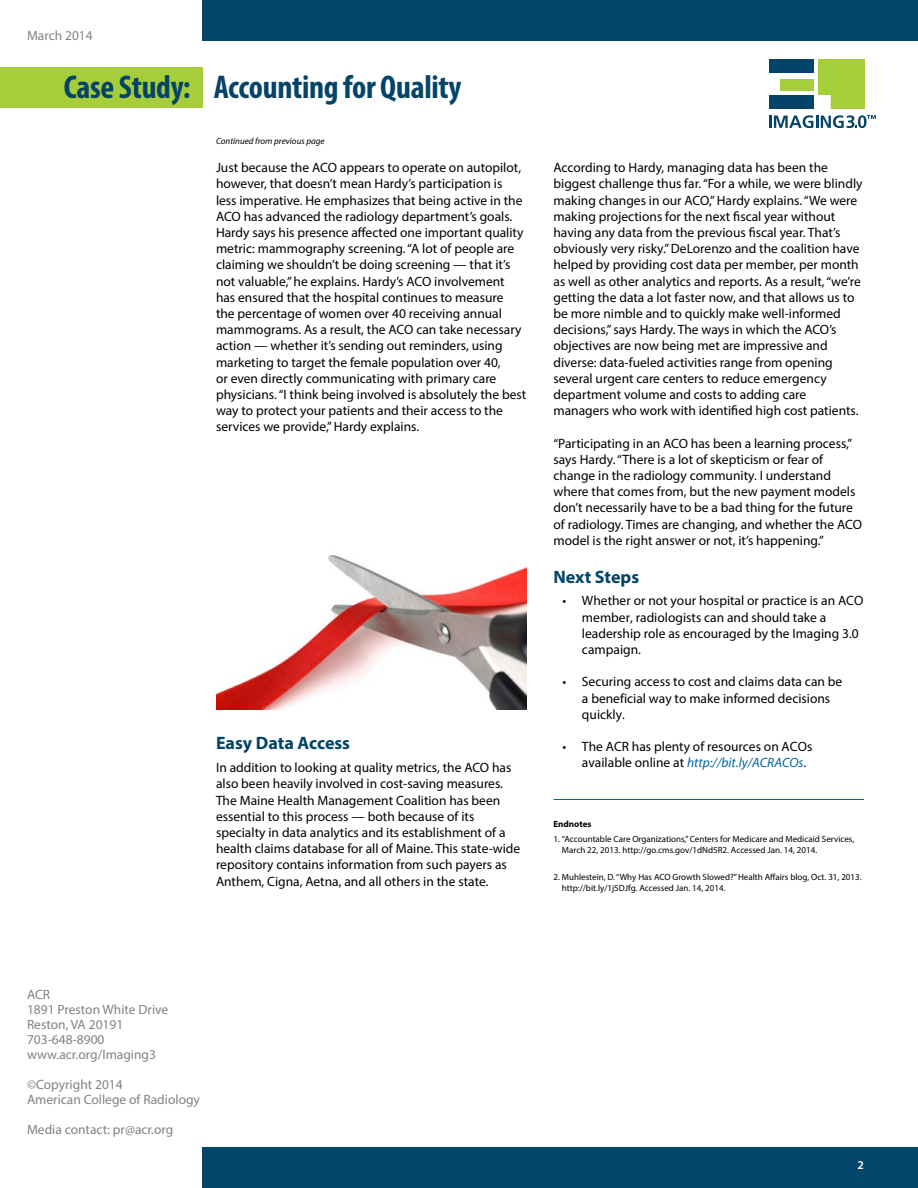
<style>
.page{position:relative;width:918px;height:1188px;background:#fff}
.page>*{position:absolute;margin:0;border:0;box-sizing:border-box;transform-origin:0 0}
.t1{font:700 condensed 33px "Myriad Pro";letter-spacing:-.01em;color:#054469}
.t2{font:700 18px "Myriad Pro";color:#054469}
.t3{font:13.5px/16.2px "Myriad Pro";color:#000}
.t4{font:13.5px/15px "Myriad Pro";color:#808285}
.t5{font:600 12px "Myriad Pro";color:#fff}
.t6{font:9px/10.8px "Myriad Pro";color:#000}
.t7{font:italic 9px "Myriad Pro";color:#000}
.t8{font:700 9px "Myriad Pro";color:#000}
.s1{font-style:italic;color:#0065a0}
</style>
<div class="page">
<div style="left:202px;top:0;width:716px;height:40px;background:#04456a"></div>
<div style="left:0;top:68px;width:202px;height:40px;background:#a6ce3a"></div>
<div style="left:202px;top:1148px;width:716px;height:40px;background:#04456a"></div>
<div style="left:770px;top:60px;width:44px;height:13px;background:#054469"></div>
<div style="left:780px;top:79px;width:34px;height:11px;background:#a5ce3b"></div>
<div style="left:770px;top:95px;width:44px;height:14px;background:#054469"></div>
<div style="left:818px;top:59px;width:47px;height:50px;background:#a5ce3b"></div>
<svg style="left:769px;top:115px;width:107px;height:13px"></svg>
<div style="left:818px;top:95px;width:12px;height:14px;background:#fff"></div>
<img style="left:216px;top:555px;width:310px;height:155px">
<hr style="left:554px;top:799px;width:310px;height:1px;background:#0065a0">
<p class="t4" style="left:27px;top:28px;width:67px">March 2014</p>
<h1 class="t1" style="left:64px;top:67px;width:399px">Case Study: Accounting for Quality</h1>
<p class="t7" style="left:216px;top:136px;width:110px">Continued from previous page</p>
<p class="t3" style="left:216px;top:159px;width:312px">Just because the ACO appears to operate on autopilot, however, that doesn’t mean Hardy’s participation is less imperative. He emphasizes that being active in the ACO has advanced the radiology department’s goals.<br>Hardy says his presence affected one important quality metric: mammography screening. “A lot of people are claiming we shouldn’t be doing screening — that it’s not valuable,” he explains. Hardy’s ACO involvement has ensured that the hospital continues to measure<br>the percentage of women over 40 receiving annual mammograms. As a result, the ACO can take necessary action — whether it’s sending out reminders, using marketing to target the female population over 40,<br>or even directly communicating with primary care physicians. “I think being involved is absolutely the best way to protect your patients and their access to the services we provide,” Hardy explains.</p>
<h2 class="t2" style="left:216px;top:731px;width:136px">Easy Data Access</h2>
<p class="t3" style="left:216px;top:759px;width:306px">In addition to looking at quality metrics, the ACO has also been heavily involved in cost-saving measures.<br>The Maine Health Management Coalition has been essential to this process — both because of its specialty in data analytics and its establishment of a health claims database for all of Maine. This state-wide repository contains information from such payers as Anthem, Cigna, Aetna, and all others in the state.</p>
<p class="t3" style="left:554px;top:159px;width:311px">According to Hardy, managing data has been the biggest challenge thus far. “For a while, we were blindly making changes in our ACO,” Hardy explains. “We were making projections for the next fiscal year without having any data from the previous fiscal year. That’s obviously very risky.” DeLorenzo and the coalition have helped by providing cost data per member, per month as well as other analytics and reports. As a result, “we’re getting the data a lot faster now, and that allows us to be more nimble and to quickly make well-informed decisions,” says Hardy. The ways in which the ACO’s objectives are now being met are impressive and diverse: data-fueled activities range from opening several urgent care centers to reduce emergency department volume and costs to adding care managers who work with identified high cost patients.</p>
<p class="t3" style="left:554px;top:435px;width:310px">“Participating in an ACO has been a learning process,” says Hardy. “There is a lot of skepticism or fear of change in the radiology community. I understand where that comes from, but the new payment models don’t necessarily have to be a bad thing for the future of radiology. Times are changing, and whether the ACO model is the right answer or not, it’s happening.”</p>
<h2 class="t2" style="left:554px;top:565px;width:87px">Next Steps</h2>
<p class="t3" style="left:582px;top:593px;width:283px;text-indent:-19px">• Whether or not your hospital or practice is an ACO member, radiologists can and should take a leadership role as encouraged by the Imaging 3.0 campaign.</p>
<p class="t3" style="left:582px;top:674px;width:262px;text-indent:-19px">• Securing access to cost and claims data can be a beneficial way to make informed decisions quickly.</p>
<p class="t3" style="left:582px;top:738px;width:232px;text-indent:-19px">• The ACR has plenty of resources on ACOs available online at <span class="s1">http://bit.ly/ACRACOs</span>.</p>
<p class="t8" style="left:554px;top:818px;width:39px">Endnotes</p>
<p class="t6" style="left:562px;top:834px;width:294px;text-indent:-8px">1. “Accountable Care Organizations,” Centers for Medicare and Medicaid Services,<br>March 22, 2013. http://go.cms.gov/1dNd5R2. Accessed Jan. 14, 2014.</p>
<p class="t6" style="left:562px;top:871px;width:301px;text-indent:-8px">2. Muhlestein, D. “Why Has ACO Growth Slowed?” Health Affairs blog, Oct. 31, 2013. http://bit.ly/1j5DJfg. Accessed Jan. 14, 2014.</p>
<p class="t4" style="left:27px;top:987px;width:143px">ACR<br>1891 Preston White Drive<br>Reston, VA 20191<br>703-648-8900 www.acr.org/Imaging3</p>
<p class="t4" style="left:27px;top:1077px;width:175px">©Copyright 2014<br>American College of Radiology</p>
<p class="t4" style="left:27px;top:1122px;width:148px">Media contact: pr@acr.org</p>
<p class="t5" style="left:858px;top:1157px;width:8px">2</p>
</div>
